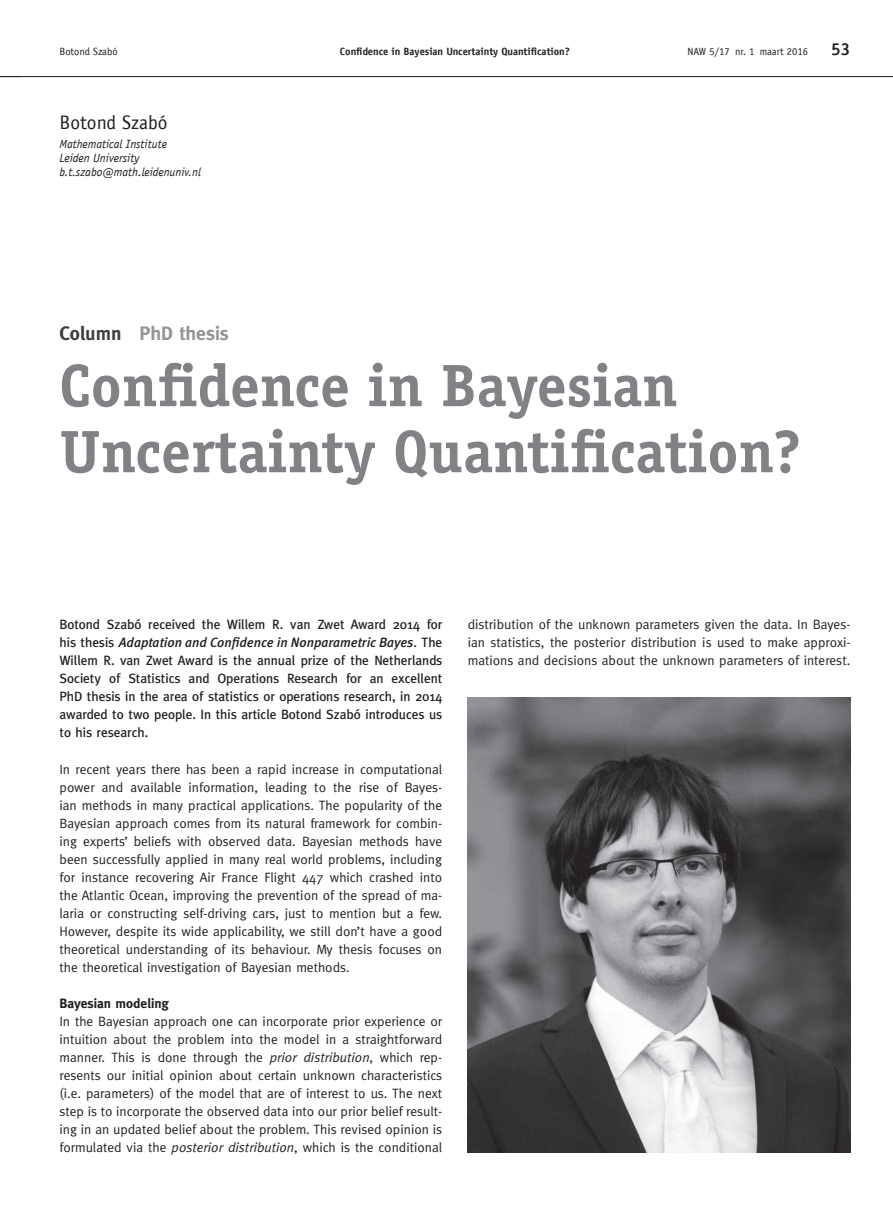
<style>
.page{position:relative;width:893px;height:1221px;background:#fff}
.page>*{position:absolute;margin:0;border:0;box-sizing:border-box;transform-origin:0 0}
.t1{font:700 60px/66px "Officina Serif LT";color:#808285}
.t2{font:700 19.5px "Meta";color:#939598}
.t3{font:19.5px "Officina Sans LT";color:#231f20}
.t4{font:700 17.25px "Officina Sans LT";color:#231f20}
.t5{font:13.5px/18px "Meta";color:#231f20;text-align:justify}
.t6{font:500 13.5px/18px "Meta";color:#231f20;text-align:justify}
.t7{font:italic 13.5px "Meta Medium LF";color:#231f20}
.t8{font:700 13.5px "Meta";color:#231f20}
.t9{font:italic 12px/14.4px "Officina Sans LT";color:#231f20}
.t10{font:700 10.5px "Officina Sans LT";color:#231f20}
.t11{font:10.5px "Officina Sans LT";color:#231f20}
.s1{color:#3e3e3f}
.s2{font-family:"Meta";font-weight:500;font-style:normal}
.s3{font-style:italic}
</style>
<div class="page">
<hr style="left:0;top:76px;width:893px;height:1px;background:#231f20">
<img style="left:468px;top:697px;width:382px;height:454px">
<p class="t11" style="left:60px;top:45px;width:60px">Botond Szabó</p>
<p class="t10" style="left:340px;top:45px;width:232px">Confidence in Bayesian Uncertainty Quantification?</p>
<p class="t11" style="left:687px;top:45px;width:122px">NAW 5/17 nr. 1 maart 2016</p>
<p class="t4" style="left:831px;top:38px;width:21px">53</p>
<h2 class="t3" style="left:60px;top:111px;width:109px">Botond Szabó</h2>
<p class="t9" style="left:60px;top:136px;width:143px">Mathematical Institute<br>Leiden University b.t.szabo@math.leidenuniv.nl</p>
<h2 class="t2" style="left:60px;top:322px;width:171px"><span class="s1">Column</span> PhD thesis</h2>
<h1 class="t1" style="left:60px;top:352px;width:743px">Confidence in Bayesian<br>Uncertainty Quantification?</h1>
<p class="t6" style="left:60px;top:615px;width:384px">Botond Szabó received the Willem R. van Zwet Award 2014 for</p>
<p class="t7" style="left:60px;top:634px;width:384px"><span class="s2">his thesis</span> Adaptation and Confidence in Nonparametric Bayes<span class="s2">. The</span></p>
<p class="t6" style="left:60px;top:651px;width:384px">Willem R. van Zwet Award is the annual prize of the Netherlands Society of Statistics and Operations Research for an excellent PhD thesis in the area of statistics or operations research, in 2014 awarded to two people. In this article Botond Szabó introduces us to his research.</p>
<p class="t5" style="left:60px;top:760px;width:384px">In recent years there has been a rapid increase in computational power and available information, leading to the rise of Bayes&shy;ian methods in many practical applications. The popularity of the Bayesian approach comes from its natural framework for combin&shy;ing experts’ beliefs with observed data. Bayesian methods have been successfully applied in many real world problems, including for instance recovering Air France Flight 447 which crashed into the Atlantic Ocean, improving the prevention of the spread of ma&shy;laria or constructing self-driving cars, just to mention but a few.<br>However, despite its wide applicability, we still don’t have a good theoretical understanding of its behaviour. My thesis focuses on the theoretical investigation of Bayesian methods.</p>
<p class="t8" style="left:60px;top:995px;width:111px">Bayesian modeling</p>
<p class="t5" style="left:60px;top:1012px;width:384px">In the Bayesian approach one can incorporate prior experience or intuition about the problem into the model in a straightforward manner. This is done through the <span class="s3">prior distribution</span>, which rep&shy;resents our initial opinion about certain unknown characteristics (i.e. parameters) of the model that are of interest to us. The next step is to incorporate the observed data into our prior belief result&shy;ing in an updated belief about the problem. This revised opinion is formulated via the <span class="s3">posterior distribution</span>, which is the conditional</p>
<p class="t5" style="left:468px;top:615px;width:384px">distribution of the unknown parameters given the data. In Bayes&shy;ian statistics, the posterior distribution is used to make approxi&shy;mations and decisions about the unknown parameters of interest.</p>
</div>
